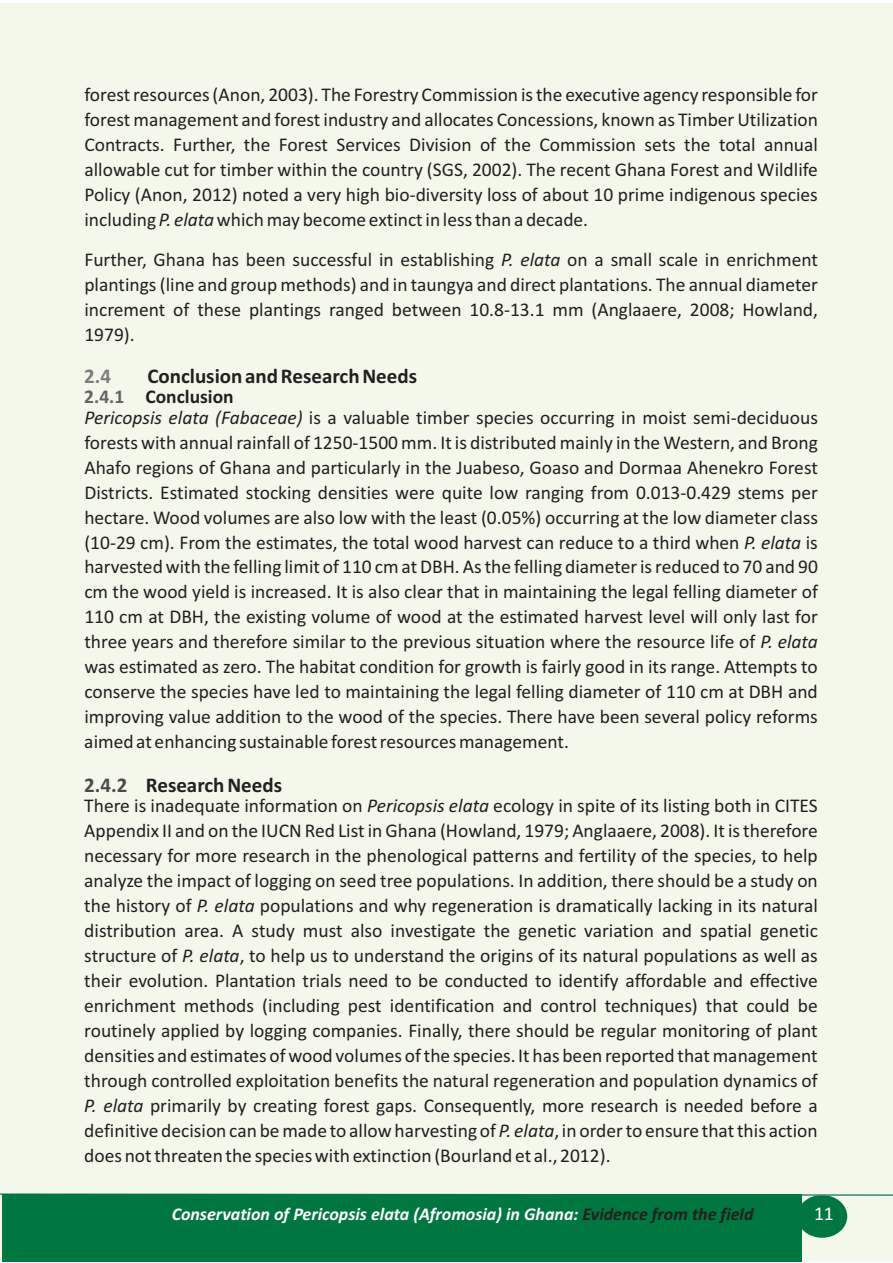
<style>
.page{position:relative;width:893px;height:1263px;background:#fff}
.page>*{position:absolute;margin:0;border:0;box-sizing:border-box;transform-origin:0 0}
.t1{font:700 21px "Calibri";color:#241f1f}
.t2{font:700 21px "Calibri";color:#4e4b4c}
.t3{font:700 21px "Calibri";color:#7d7c7e}
.t4{font:19.5px/25px "Calibri";color:#241f1f;text-align:justify}
.t5{font:700 19.5px "Calibri";color:#656365}
.t6{font:19.5px "Calibri";color:#fff}
.t7{font:italic 700 18px "Calibri";color:#fff}
.s1{font-style:italic}
.s2{font-weight:700}
.s3{color:#241f1f}
</style>
<div class="page">
<div style="left:0;top:4px;width:893px;height:1258px;background:#f3f8eb"></div>
<div style="left:797px;top:1195px;width:50px;height:43px;background:#007741;border-radius:50%"></div>
<svg style="left:0;top:1193px;width:893px;height:3px"></svg>
<div style="left:2px;top:1194px;width:800px;height:68px;background:#007741"></div>
<p class="t4" style="left:84px;top:83px;width:735px">forest resources (Anon, 2003). The Forestry Commission is the executive agency responsible for forest management and forest industry and allocates Concessions, known as Timber Utilization Contracts. Further, the Forest Services Division of the Commission sets the total annual allowable cut for timber within the country (SGS, 2002). The recent Ghana Forest and Wildlife Policy (Anon, 2012) noted a very high bio-diversity loss of about 10 prime indigenous species including <span class="s1">P. elata</span>which may become extinct in less than a decade.</p>
<p class="t4" style="left:84px;top:249px;width:735px">Further, Ghana has been successful in establishing <span class="s1">P. elata</span> on a small scale in enrichment plantings (line and group methods) and in taungya and direct plantations. The annual diameter increment of these plantings ranged between 10.8-13.1 mm (Anglaaere, 2008; Howland, 1979).</p>
<p class="t1" style="left:147px;top:367px;width:271px">Conclusion and Research Needs</p>
<p class="t4" style="left:84px;top:388px;width:735px;line-height:20.2px;text-indent:61px"><span class="s2">Conclusion<br></span><span class="s1">Pericopsis elata (Fabaceae)</span> is a valuable timber species occurring in moist semi-deciduous</p>
<p class="t4" style="left:84px;top:431px;width:735px">forests with annual rainfall of 1250-1500 mm. It is distributed mainly in the Western, and Brong Ahafo regions of Ghana and particularly in the Juabeso, Goaso and Dormaa Ahenekro Forest Districts. Estimated stocking densities were quite low ranging from 0.013-0.429 stems per hectare. Wood volumes are also low with the least (0.05%) occurring at the low diameter class (10-29 cm). From the estimates, the total wood harvest can reduce to a third when <span class="s1">P. elata</span> is harvested with the felling limit of 110 cm at DBH. As the felling diameter is reduced to 70 and 90 cm the wood yield is increased. It is also clear that in maintaining the legal felling diameter of 110 cm at DBH, the existing volume of wood at the estimated harvest level will only last for three years and therefore similar to the previous situation where the resource life of <span class="s1">P. elata </span>was estimated as zero. The habitat condition for growth is fairly good in its range. Attempts to conserve the species have led to maintaining the legal felling diameter of 110 cm at DBH and improving value addition to the wood of the species. There have been several policy reforms aimed at enhancing sustainable forest resources management.</p>
<p class="t1" style="left:146px;top:776px;width:138px">Research Needs</p>
<p class="t4" style="left:84px;top:795px;width:735px">There is inadequate information on <span class="s1">Pericopsis elata</span> ecology in spite of its listing both in CITES Appendix II and on the IUCN Red List in Ghana (Howland, 1979; Anglaaere, 2008). It is therefore necessary for more research in the phenological patterns and fertility of the species, to help analyze the impact of logging on seed tree populations. In addition, there should be a study on the history of <span class="s1">P. elata</span> populations and why regeneration is dramatically lacking in its natural distribution area. A study must also investigate the genetic variation and spatial genetic structure of <span class="s1">P. elata</span>, to help us to understand the origins of its natural populations as well as their evolution. Plantation trials need to be conducted to identify affordable and effective enrichment methods (including pest identification and control techniques) that could be routinely applied by logging companies. Finally, there should be regular monitoring of plant densities and estimates of wood volumes of the species. It has been reported that management through controlled exploitation benefits the natural regeneration and population dynamics of <span class="s1">P. elata</span> primarily by creating forest gaps. Consequently, more research is needed before a definitive decision can be made to allow harvesting of <span class="s1">P. elata</span>, in order to ensure that this action does not threaten the species with extinction (Bourland et al., 2012).</p>
<p class="t3" style="left:84px;top:367px;width:28px">2.4</p>
<p class="t5" style="left:84px;top:389px;width:42px">2.4.1</p>
<p class="t2" style="left:84px;top:776px;width:45px">2.4.2</p>
<p class="t7" style="left:172px;top:1206px;width:583px">Conservation of Pericopsis elata (Afromosia) in Ghana: <span class="s3">Evidence from the field</span></p>
<p class="t6" style="left:814px;top:1205px;width:21px">11</p>
</div>
